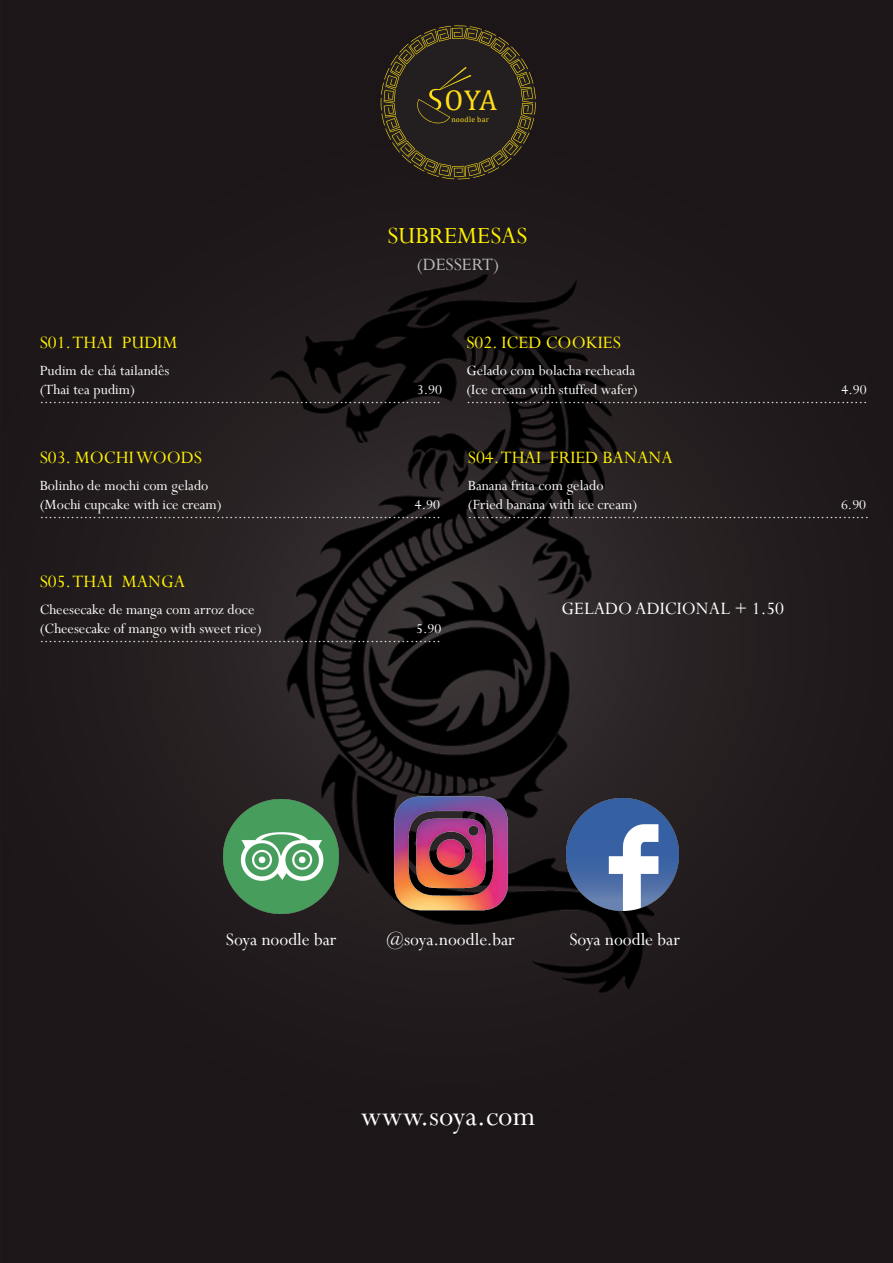
<style>
.page{position:relative;width:893px;height:1263px;background:#fff}
.page>*{position:absolute;margin:0;border:0;box-sizing:border-box;transform-origin:0 0}
.t1{font:31.5px "Perpetua";color:#fff}
.t2{font:28.95px "Cambria";color:#ffdd17}
.t3{font:25.95px "Perpetua";color:#fff101}
.t4{font:19.35px "Perpetua";color:#fff101}
.t5{font:19.35px "Perpetua";color:#fff}
.t6{font:19.35px "Perpetua";color:#bcbdc0}
.t7{font:15.75px/18.9px "Perpetua";color:#fff}
.t8{font:15.15px "Perpetua";color:#fff}
.t9{font:7.65px "Cambria";letter-spacing:.035em;color:#ffdd17}
</style>
<div class="page">
<img style="left:0;top:0;width:893px;height:1263px">
<svg style="left:381px;top:25px;width:155px;height:154px"></svg>
<img style="left:369px;top:764px;width:167px;height:176px">
<img style="left:567px;top:798px;width:112px;height:112px">
<img style="left:224px;top:799px;width:114px;height:114px">
<h2 class="t2" style="left:444px;top:83px;width:54px">OYA</h2>
<p class="t9" style="left:451px;top:115px;width:39px">noodle bar</p>
<h3 class="t3" style="left:387px;top:219px;width:141px">SUBREMESAS</h3>
<p class="t6" style="left:417px;top:252px;width:84px">(DESSERT)</p>
<p class="t4" style="left:40px;top:331px;width:139px">S01. THAI PUDIM</p>
<p class="t7" style="left:40px;top:360px;width:131px">Pudim de chá tailandês (Thai tea pudim)</p>
<p class="t8" style="left:417px;top:380px;width:27px">3.90</p>
<p class="t8" style="left:40px;top:389px;width:403px">...........................................................................................</p>
<p class="t4" style="left:40px;top:446px;width:164px">S03. MOCHI WOODS</p>
<p class="t7" style="left:40px;top:475px;width:184px">Bolinho de mochi com gelado (Mochi cupcake with ice cream)</p>
<p class="t8" style="left:415px;top:495px;width:27px">4.90</p>
<p class="t8" style="left:40px;top:504px;width:403px">...........................................................................................</p>
<p class="t4" style="left:40px;top:570px;width:147px">S05. THAI MANGA</p>
<p class="t7" style="left:40px;top:599px;width:223px">Cheesecake de manga com arroz doce (Cheesecake of mango with sweet rice)</p>
<p class="t8" style="left:416px;top:619px;width:27px">5.90</p>
<p class="t8" style="left:40px;top:628px;width:403px">...........................................................................................</p>
<p class="t4" style="left:466px;top:331px;width:156px">S02. ICED COOKIES</p>
<p class="t7" style="left:466px;top:360px;width:173px">Gelado com bolacha recheada (Ice cream with stuffed wafer)</p>
<p class="t8" style="left:842px;top:380px;width:27px">4.90</p>
<p class="t8" style="left:466px;top:389px;width:403px">...........................................................................................</p>
<p class="t4" style="left:468px;top:446px;width:207px">S04. THAI FRIED BANANA</p>
<p class="t7" style="left:468px;top:475px;width:171px">Banana frita com gelado (Fried banana with ice cream)</p>
<p class="t8" style="left:841px;top:495px;width:27px">6.90</p>
<p class="t8" style="left:468px;top:504px;width:403px">...........................................................................................</p>
<p class="t5" style="left:561px;top:596px;width:224px">GELADO ADICIONAL + 1.50</p>
<p class="t5" style="left:226px;top:927px;width:112px">Soya noodle bar</p>
<p class="t5" style="left:386px;top:927px;width:130px">@soya.noodle.bar</p>
<p class="t5" style="left:569px;top:927px;width:112px">Soya noodle bar</p>
<h1 class="t1" style="left:361px;top:1096px;width:176px">www.soya.com</h1>
</div>
